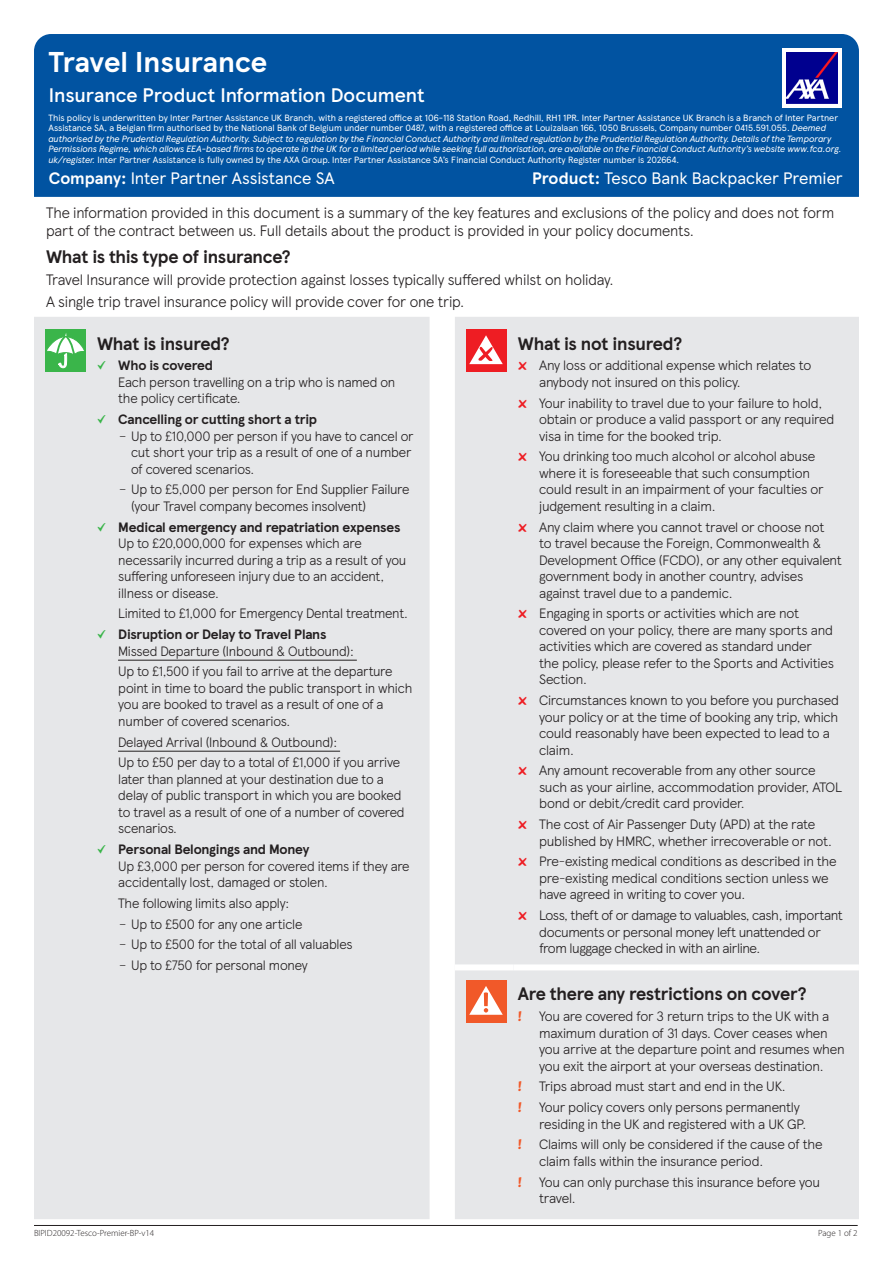
<style>
.page{position:relative;width:893px;height:1263px;background:#fff}
.page>*{position:absolute;margin:0;border:0;box-sizing:border-box;transform-origin:0 0}
.Tesco_IPID_Title{font:700 28.5px "TESCO Modern";letter-spacing:-.005em;color:#fff}
.Tesco_IPID_Sub_Title{font:500 19.5px "TESCO Modern";color:#fff}
.Tesco_IPID_Cover_Hea{font:700 18px "TESCO Modern";letter-spacing:-.015em;color:#231f20}
.Tesco_IPID_Company_P{font:16.5px "TESCO Modern";color:#fff}
.Tesco_IPID_Form_intr{font:300 15px/18px "TESCO Modern";letter-spacing:-.01em;color:#231f20}
.Tesco_IPID_Indented{font:300 13.5px/16.5px "TESCO Modern";letter-spacing:-.015em;color:#231f20}
.t1{font:700 13.5px "TESCO Modern";letter-spacing:-.015em;color:#231f20}
.t2{font:13.5px "Electric Farm IPI Dv 3";color:#f15929}
.Tesco_IPID_Header_Pa{font:9px/10.5px "TESCO Modern";color:#fff}
.t3{font:300 9px "Myriad Pro";color:#231f20}
.s1{font-style:italic}
.s2{font-weight:700}
.s3{font-family:"Electric Farm IPI Dv 3";font-weight:400;color:#3ab54a}
.s4{font-family:"Electric Farm IPI Dv 3";font-weight:400;color:#ee1d23}
</style>
<div class="page">
<hr style="left:34px;top:1225px;width:824px;height:1px;background:#231f20">
<div style="left:34px;top:317px;width:825px;height:902px;background:#e6e7e9"></div>
<div style="left:455px;top:964px;width:59px;height:6px;background:#fff"></div>
<div style="left:514px;top:964px;width:345px;height:6px;background:#fff"></div>
<div style="left:45px;top:330px;width:41px;height:42px;background:#3ab54a"></div>
<svg style="left:47px;top:333px;width:37px;height:35px"></svg>
<hr style="left:118px;top:660px;width:239px;height:1px;background:#231f20">
<hr style="left:118px;top:751px;width:222px;height:1px;background:#231f20">
<div style="left:465px;top:330px;width:41px;height:42px;background:#ee1d23"></div>
<svg style="left:469px;top:335px;width:34px;height:29px"></svg>
<div style="left:465px;top:980px;width:41px;height:43px;background:#f15929"></div>
<svg style="left:469px;top:986px;width:34px;height:29px"></svg>
<div style="left:34px;top:34px;width:825px;height:163px;background:#0153a1"></div>
<div style="left:782px;top:48px;width:60px;height:60px;background:#fff"></div>
<img style="left:787px;top:53px;width:51px;height:51px">
<p class="Tesco_IPID_Title" style="left:49px;top:40px;width:220px">Travel Insurance</p>
<p class="Tesco_IPID_Sub_Title" style="left:49px;top:80px;width:377px">Insurance Product Information Document</p>
<p class="Tesco_IPID_Header_Pa" style="left:48px;top:112px;width:794px">This policy is underwritten by Inter Partner Assistance UK Branch, with a registered office at 106-118 Station Road, Redhill, RH1 1PR. Inter Partner Assistance UK Branch is a Branch of Inter Partner Assistance SA, a Belgian firm authorised by the National Bank of Belgium under number 0487, with a registered office at Louizalaan 166, 1050 Brussels, Company number 0415.591.055. <span class="s1">Deemed authorised by the Prudential Regulation Authority. Subject to regulation by the Financial Conduct Authority and limited regulation by the Prudential Regulation Authority. Details of the Temporary Permissions Regime, which allows EEA-based firms to operate in the UK for a limited period while seeking full authorisation, are available on the Financial Conduct Authority’s website www.fca.org. uk/register.</span> Inter Partner Assistance is fully owned by the AXA Group. Inter Partner Assistance SA’s Financial Conduct Authority Register number is 202664.</p>
<p class="Tesco_IPID_Company_P" style="left:49px;top:166px;width:287px"><span class="s2">Company:</span> Inter Partner Assistance SA</p>
<p class="Tesco_IPID_Company_P" style="left:532px;top:166px;width:312px"><span class="s2">Product:</span> Tesco Bank Backpacker Premier</p>
<p class="Tesco_IPID_Form_intr" style="left:46px;top:203px;width:790px">The information provided in this document is a summary of the key features and exclusions of the policy and does not form part of the contract between us. Full details about the product is provided in your policy documents.</p>
<p class="Tesco_IPID_Cover_Hea" style="left:46px;top:243px;width:246px">What is this type of insurance?</p>
<p class="Tesco_IPID_Form_intr" style="left:46px;top:270px;width:569px">Travel Insurance will provide protection against losses typically suffered whilst on holiday.</p>
<p class="Tesco_IPID_Form_intr" style="left:46px;top:292px;width:420px">A single trip travel insurance policy will provide cover for one trip.</p>
<p class="Tesco_IPID_Cover_Hea" style="left:97px;top:330px;width:134px">What is insured?</p>
<p class="t1" style="left:97px;top:355px;width:118px"><span class="s3">B</span> Who is covered</p>
<p class="Tesco_IPID_Indented" style="left:118px;top:373px;width:279px">Each person travelling on a trip who is named on the policy certificate.</p>
<p class="t1" style="left:97px;top:409px;width:222px"><span class="s3">B</span> Cancelling or cutting short a trip</p>
<p class="Tesco_IPID_Indented" style="left:131px;top:427px;width:284px;text-indent:-12px">– Up to £10,000 per person if you have to cancel or cut short your trip as a result of one of a number of covered scenarios.</p>
<p class="Tesco_IPID_Indented" style="left:131px;top:480px;width:280px;text-indent:-12px">– Up to £5,000 per person for End Supplier Failure (your Travel company becomes insolvent)</p>
<p class="t1" style="left:97px;top:517px;width:305px"><span class="s3">B</span> Medical emergency and repatriation expenses</p>
<p class="Tesco_IPID_Indented" style="left:118px;top:534px;width:290px">Up to £20,000,000 for expenses which are necessarily incurred during a trip as a result of you suffering unforeseen injury due to an accident, illness or disease.</p>
<p class="Tesco_IPID_Indented" style="left:118px;top:604px;width:291px">Limited to £1,000 for Emergency Dental treatment.</p>
<p class="t1" style="left:97px;top:624px;width:231px"><span class="s3">B</span> Disruption or Delay to Travel Plans</p>
<p class="Tesco_IPID_Indented" style="left:118px;top:642px;width:237px">Missed Departure (Inbound &amp; Outbound):</p>
<p class="Tesco_IPID_Indented" style="left:118px;top:662px;width:296px">Up to £1,500 if you fail to arrive at the departure point in time to board the public transport in which you are booked to travel as a result of one of a number of covered scenarios.</p>
<p class="Tesco_IPID_Indented" style="left:118px;top:733px;width:221px">Delayed Arrival (Inbound &amp; Outbound):</p>
<p class="Tesco_IPID_Indented" style="left:118px;top:753px;width:288px">Up to £50 per day to a total of £1,000 if you arrive later than planned at your destination due to a delay of public transport in which you are booked to travel as a result of one of a number of covered scenarios.</p>
<p class="t1" style="left:97px;top:839px;width:214px"><span class="s3">B</span> Personal Belongings and Money</p>
<p class="Tesco_IPID_Indented" style="left:118px;top:857px;width:293px">Up £3,000 per person for covered items if they are accidentally lost, damaged or stolen.</p>
<p class="Tesco_IPID_Indented" style="left:118px;top:894px;width:173px">The following limits also apply:</p>
<p class="Tesco_IPID_Indented" style="left:119px;top:915px;width:185px">– Up to £500 for any one article</p>
<p class="Tesco_IPID_Indented" style="left:119px;top:935px;width:235px">– Up to £500 for the total of all valuables</p>
<p class="Tesco_IPID_Indented" style="left:119px;top:956px;width:190px">– Up to £750 for personal money</p>
<p class="Tesco_IPID_Cover_Hea" style="left:518px;top:330px;width:166px">What is not insured?</p>
<p class="Tesco_IPID_Indented" style="left:539px;top:356px;width:274px;text-indent:-21px"><span class="s4">C</span> Any loss or additional expense which relates to anybody not insured on this policy.</p>
<p class="Tesco_IPID_Indented" style="left:539px;top:394px;width:297px;text-indent:-21px"><span class="s4">C</span> Your inability to travel due to your failure to hold, obtain or produce a valid passport or any required visa in time for the booked trip.</p>
<p class="Tesco_IPID_Indented" style="left:539px;top:447px;width:286px;text-indent:-21px"><span class="s4">C</span> You drinking too much alcohol or alcohol abuse where it is foreseeable that such consumption could result in an impairment of your faculties or judgement resulting in a claim.</p>
<p class="Tesco_IPID_Indented" style="left:539px;top:518px;width:304px;text-indent:-21px"><span class="s4">C</span> Any claim where you cannot travel or choose not<br>to travel because the Foreign, Commonwealth &amp; Development Office (FCDO), or any other equivalent government body in another country, advises against travel due to a pandemic.</p>
<p class="Tesco_IPID_Indented" style="left:539px;top:604px;width:296px;text-indent:-21px"><span class="s4">C</span> Engaging in sports or activities which are not covered on your policy, there are many sports and activities which are covered as standard under the policy, please refer to the Sports and Activities Section.</p>
<p class="Tesco_IPID_Indented" style="left:539px;top:691px;width:301px;text-indent:-21px"><span class="s4">C</span> Circumstances known to you before you purchased your policy or at the time of booking any trip, which could reasonably have been expected to lead to a claim.</p>
<p class="Tesco_IPID_Indented" style="left:539px;top:761px;width:304px;text-indent:-21px"><span class="s4">C</span> Any amount recoverable from any other source such as your airline, accommodation provider, ATOL bond or debit/credit card provider.</p>
<p class="Tesco_IPID_Indented" style="left:539px;top:815px;width:294px;text-indent:-21px"><span class="s4">C</span> The cost of Air Passenger Duty (APD) at the rate published by HMRC, whether irrecoverable or not.</p>
<p class="Tesco_IPID_Indented" style="left:539px;top:852px;width:299px;text-indent:-21px"><span class="s4">C</span> Pre-existing medical conditions as described in the pre-existing medical conditions section unless we have agreed in writing to cover you.</p>
<p class="Tesco_IPID_Indented" style="left:539px;top:906px;width:305px;text-indent:-21px"><span class="s4">C</span> Loss, theft of or damage to valuables, cash, important documents or personal money left unattended or from luggage checked in with an airline.</p>
<p class="Tesco_IPID_Cover_Hea" style="left:518px;top:980px;width:290px">Are there any restrictions on cover?</p>
<p class="t2" style="left:518px;top:1008px;width:6px">A</p>
<p class="Tesco_IPID_Indented" style="left:539px;top:1007px;width:307px">You are covered for 3 return trips to the UK with a maximum duration of 31 days. Cover ceases when you arrive at the departure point and resumes when you exit the airport at your overseas destination.</p>
<p class="t2" style="left:518px;top:1079px;width:6px">A</p>
<p class="Tesco_IPID_Indented" style="left:539px;top:1077px;width:248px">Trips abroad must start and end in the UK.</p>
<p class="t2" style="left:518px;top:1099px;width:6px">A</p>
<p class="Tesco_IPID_Indented" style="left:539px;top:1098px;width:268px">Your policy covers only persons permanently residing in the UK and registered with a UK GP.</p>
<p class="t2" style="left:518px;top:1137px;width:6px">A</p>
<p class="Tesco_IPID_Indented" style="left:539px;top:1135px;width:285px">Claims will only be considered if the cause of the claim falls within the insurance period.</p>
<p class="t2" style="left:518px;top:1174px;width:6px">A</p>
<p class="Tesco_IPID_Indented" style="left:539px;top:1172px;width:282px">You can only purchase this insurance before you travel.</p>
<p class="t3" style="left:34px;top:1228px;width:122px">BIPID20092-Tesco-Premier-BP-v14</p>
<p class="t3" style="left:818px;top:1228px;width:41px">Page 1 of 2</p>
</div>
